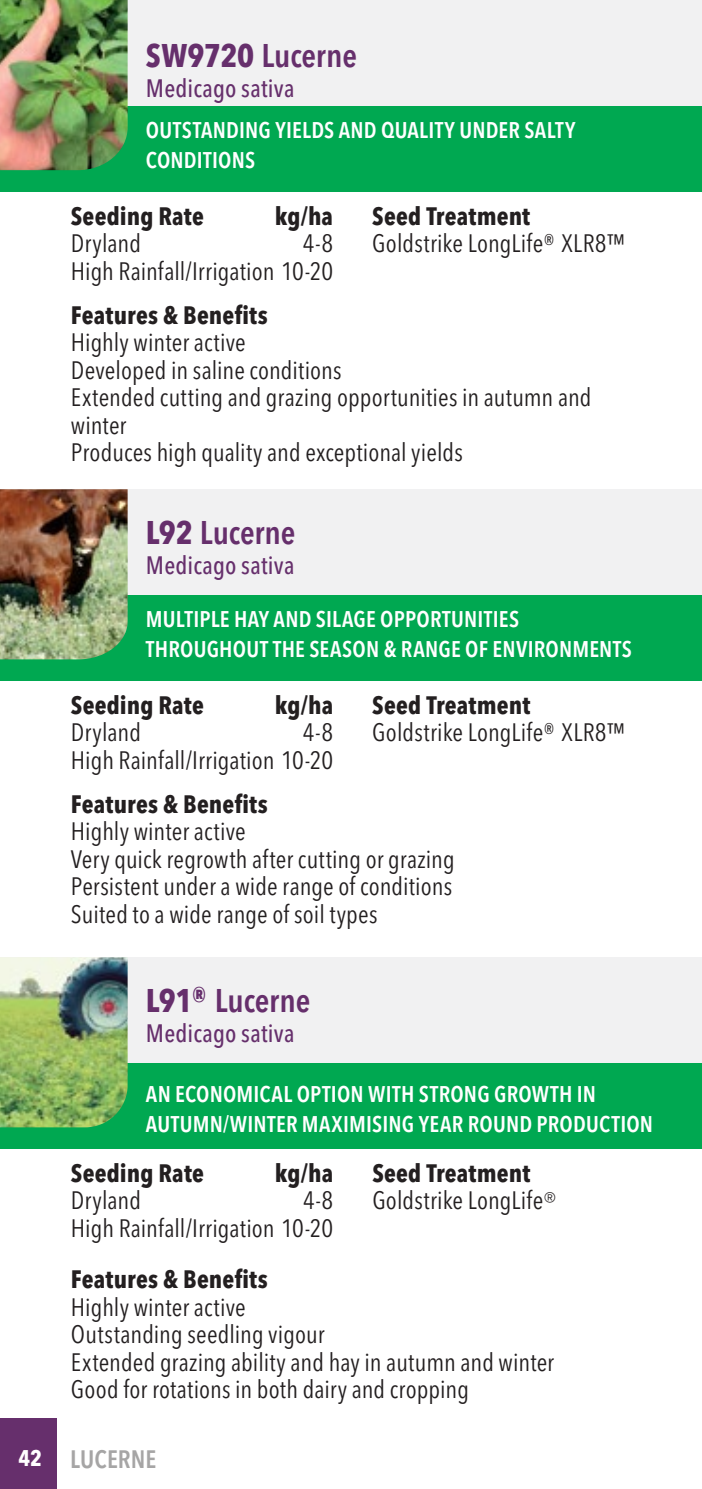
<style>
.page{position:relative;width:702px;height:1489px;background:#fff}
.page>*{position:absolute;margin:0;border:0;box-sizing:border-box;transform-origin:0 0}
.t1{font:600 condensed 32.5px "Avenir Next LT Pro";letter-spacing:-.005em;color:#662f6c}
.t2{font:condensed 25px/27.5px "Avenir Next LT Pro";letter-spacing:.005em;color:#231f20}
.t3{font:700 condensed 25px "Avenir Next LT Pro";letter-spacing:.005em;color:#231f20}
.t4{font:500 condensed 25px "Avenir Next LT Pro";letter-spacing:.01em;color:#662f6c}
.t5{font:600 condensed 25px "Avenir Next LT Pro";letter-spacing:.005em;color:#a6a5a5}
.t6{font:600 condensed 22.5px/30px "Avenir Next LT Pro";letter-spacing:.01em;color:#fff}
.t7{font:700 condensed 22.5px "Avenir Next LT Pro";color:#fff}
.s1{font-weight:700}
.s2{font-weight:700;font-size:35px}
.s3{font-family:"Proxima Nova";font-stretch:normal}
</style>
<div class="page">
<div style="left:0;top:1417px;width:57px;height:71px;background:#662f6c"></div>
<div style="left:0;top:0;width:702px;height:106px;background:#f1f1f2"></div>
<div style="left:0;top:489px;width:702px;height:128px;background:#f1f1f2"></div>
<div style="left:0;top:106px;width:702px;height:85px;background:#00a851"></div>
<div style="left:0;top:595px;width:702px;height:85px;background:#00a851"></div>
<img style="left:0;top:0;width:128px;height:170px">
<img style="left:0;top:489px;width:128px;height:170px">
<div style="left:0;top:957px;width:702px;height:106px;background:#f1f1f2"></div>
<div style="left:0;top:1063px;width:702px;height:85px;background:#00a851"></div>
<img style="left:0;top:957px;width:128px;height:170px">
<p class="t7" style="left:18px;top:1443px;width:25px">42</p>
<h1 class="t1" style="left:146px;top:36px;width:212px"><span class="s1">SW9720</span> Lucerne</h1>
<p class="t4" style="left:146px;top:73px;width:150px">Medicago sativa</p>
<p class="t6" style="left:146px;top:115px;width:431px">OUTSTANDING YIELDS AND QUALITY UNDER SALTY<br>CONDITIONS</p>
<p class="t3" style="left:71px;top:200px;width:134px">Seeding Rate</p>
<p class="t3" style="left:275px;top:200px;width:60px">kg/ha</p>
<p class="t2" style="left:71px;top:229px;width:72px">Dryland</p>
<p class="t2" style="left:71px;top:229px;width:264px;text-align:right">4-8<br>High Rainfall/Irrigation 10-20</p>
<p class="t3" style="left:372px;top:200px;width:159px">Seed Treatment</p>
<p class="t2" style="left:372px;top:229px;width:254px">Goldstrike LongLife® XLR8™</p>
<p class="t3" style="left:71px;top:300px;width:198px">Features &amp; Benefits</p>
<p class="t2" style="left:71px;top:329px;width:522px">Highly winter active<br>Developed in saline conditions<br>Extended cutting and grazing opportunities in autumn and winter<br>Produces high quality and exceptional yields</p>
<h1 class="t1" style="left:146px;top:513px;width:151px"><span class="s1">L92</span> Lucerne</h1>
<p class="t4" style="left:146px;top:550px;width:150px">Medicago sativa</p>
<p class="t6" style="left:146px;top:604px;width:487px">MULTIPLE HAY AND SILAGE OPPORTUNITIES<br>THROUGHOUT THE SEASON &amp; RANGE OF ENVIRONMENTS</p>
<p class="t3" style="left:71px;top:689px;width:134px">Seeding Rate</p>
<p class="t3" style="left:275px;top:689px;width:60px">kg/ha</p>
<p class="t2" style="left:71px;top:718px;width:72px">Dryland</p>
<p class="t2" style="left:71px;top:718px;width:264px;text-align:right">4-8<br>High Rainfall/Irrigation 10-20</p>
<p class="t3" style="left:372px;top:689px;width:159px">Seed Treatment</p>
<p class="t2" style="left:372px;top:718px;width:254px">Goldstrike LongLife® XLR8™</p>
<p class="t3" style="left:71px;top:788px;width:198px">Features &amp; Benefits</p>
<p class="t2" style="left:71px;top:817px;width:385px">Highly winter active<br>Very quick regrowth after cutting or grazing Persistent under a wide range of conditions Suited to a wide range of soil types</p>
<h1 class="t1" style="left:146px;top:980px;width:166px"><span class="s1">L91</span><span class="s2">®</span> Lucerne</h1>
<p class="t4" style="left:146px;top:1018px;width:150px">Medicago sativa</p>
<p class="t6" style="left:146px;top:1078px;width:508px">AN ECONOMICAL OPTION WITH STRONG GROWTH IN<br>AUTUMN/WINTER MAXIMISING YEAR ROUND PRODUCTION</p>
<p class="t3" style="left:71px;top:1157px;width:134px">Seeding Rate</p>
<p class="t3" style="left:275px;top:1157px;width:60px">kg/ha</p>
<p class="t2" style="left:71px;top:1186px;width:72px">Dryland</p>
<p class="t2" style="left:71px;top:1186px;width:264px;text-align:right">4-8<br>High Rainfall/Irrigation 10-20</p>
<p class="t2" style="left:372px;top:1159px;width:185px"><span class="s1">Seed Treatment<br></span>Goldstrike LongLife<span class="s3">®</span></p>
<p class="t3" style="left:71px;top:1263px;width:198px">Features &amp; Benefits</p>
<p class="t2" style="left:71px;top:1292px;width:484px">Highly winter active<br>Outstanding seedling vigour<br>Extended grazing ability and hay in autumn and winter Good for rotations in both dairy and cropping</p>
<p class="t5" style="left:70px;top:1443px;width:88px">LUCERNE</p>
</div>
